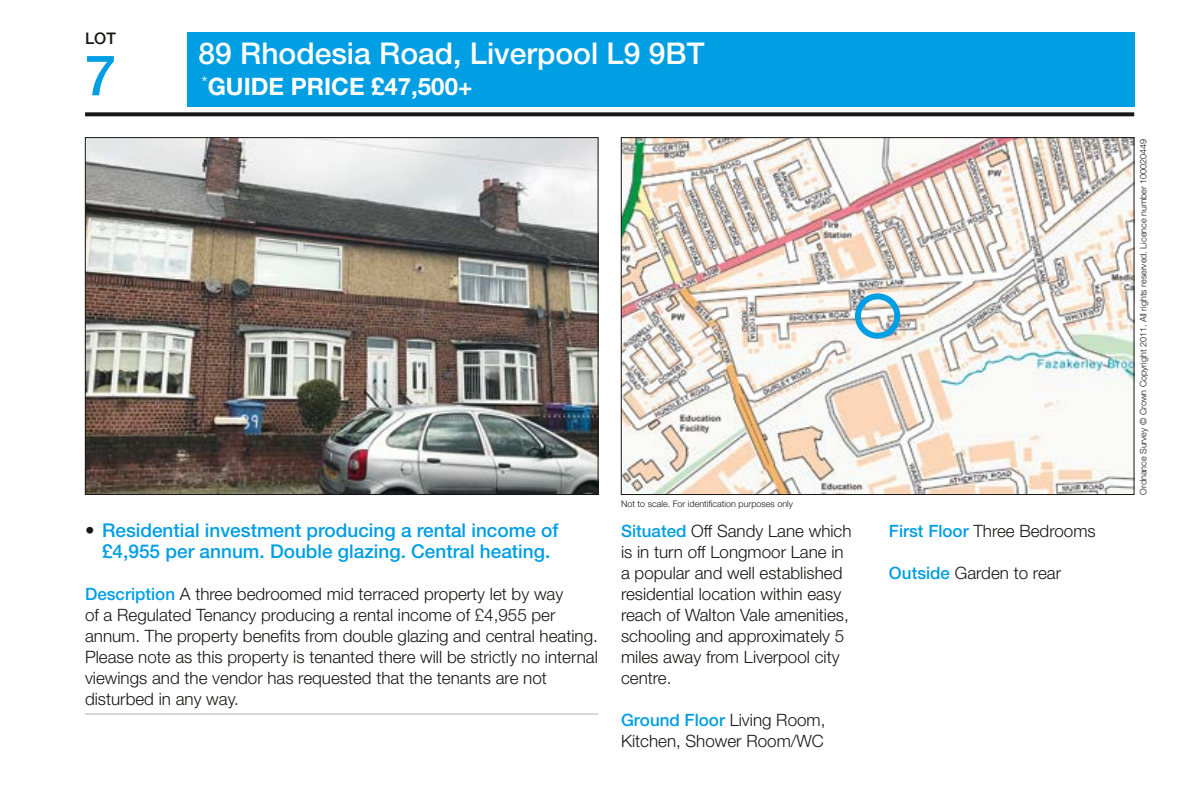
<style>
.page{position:relative;width:1191px;height:807px;background:#fff}
.page>*{position:absolute;margin:0;border:0;box-sizing:border-box;transform-origin:0 0}
.t1{font:500 56px "Helvetica Neue LT Std";color:#009ee3}
.t2{font:500 30px "Helvetica Neue LT Std";color:#fff}
.t3{font:700 24px "Helvetica Neue LT Std";color:#fff}
.t4{font:500 19px/21px "Helvetica Neue LT Std";color:#009ee3;text-align:center}
.t5{font:300 17px/21px "Helvetica Neue LT Std";color:#181716}
.t6{font:500 16px "Helvetica Neue LT Std";color:#181716}
.t7{font:300 9px "Helvetica Neue LT Std";color:#181716}
.s1{color:#181716}
.s2{font-weight:500;color:#009ee3}
</style>
<div class="page">
<div style="left:187px;top:32px;width:947px;height:74px;background:#009ee3"></div>
<svg style="left:85px;top:112px;width:1049px;height:4px;background:#2b2a29"></svg>
<img style="left:87px;top:139px;width:509px;height:353px">
<img style="left:623px;top:139px;width:509px;height:353px">
<hr style="left:85px;top:713px;width:513px;height:1px;background:#b1b2b3">
<div style="left:855px;top:293px;width:45px;height:45px;border:6px solid #009ee3;border-radius:50%"></div>
<p class="t6" style="left:85px;top:28px;width:32px">LOT</p>
<h1 class="t1" style="left:85px;top:42px;width:33px">7</h1>
<h2 class="t2" style="left:198px;top:35px;width:507px">89 Rhodesia Road, Liverpool L9 9BT</h2>
<h3 class="t3" style="left:201px;top:72px;width:272px"><sup>*</sup>GUIDE PRICE £47,500+</h3>
<p class="t4" style="left:85px;top:519px;width:475px"><span class="s1">•</span> Residential investment producing a rental income of £4,955 per annum. Double glazing. Central heating.</p>
<p class="t5" style="left:85px;top:582px;width:514px"><span class="s2">Description</span> A three bedroomed mid terraced property let by way<br>of a Regulated Tenancy producing a rental income of £4,955 per annum. The property benefits from double glazing and central heating.<br>Please note as this property is tenanted there will be strictly no internal viewings and the vendor has requested that the tenants are not disturbed in any way.</p>
<p class="t7" style="left:621px;top:498px;width:174px">Not to scale. For identification purposes only</p>
<p class="t5" style="left:621px;top:519px;width:232px"><span class="s2">Situated</span> Off Sandy Lane which is in turn off Longmoor Lane in a popular and well established residential location within easy reach of Walton Vale amenities, schooling and approximately 5 miles away from Liverpool city centre.</p>
<p class="t5" style="left:621px;top:708px;width:206px"><span class="s2">Ground Floor</span> Living Room,<br>Kitchen, Shower Room/WC</p>
<p class="t5" style="left:889px;top:519px;width:208px"><span class="s2">First Floor</span> Three Bedrooms</p>
<p class="t5" style="left:889px;top:561px;width:173px"><span class="s2">Outside</span> Garden to rear</p>
<p class="t7" style="left:1137px;top:494px;width:357px;rotate:-90deg">Ordnance Survey © Crown Copyright 2011. All rights reserved. Licence number 100020449</p>
</div>
